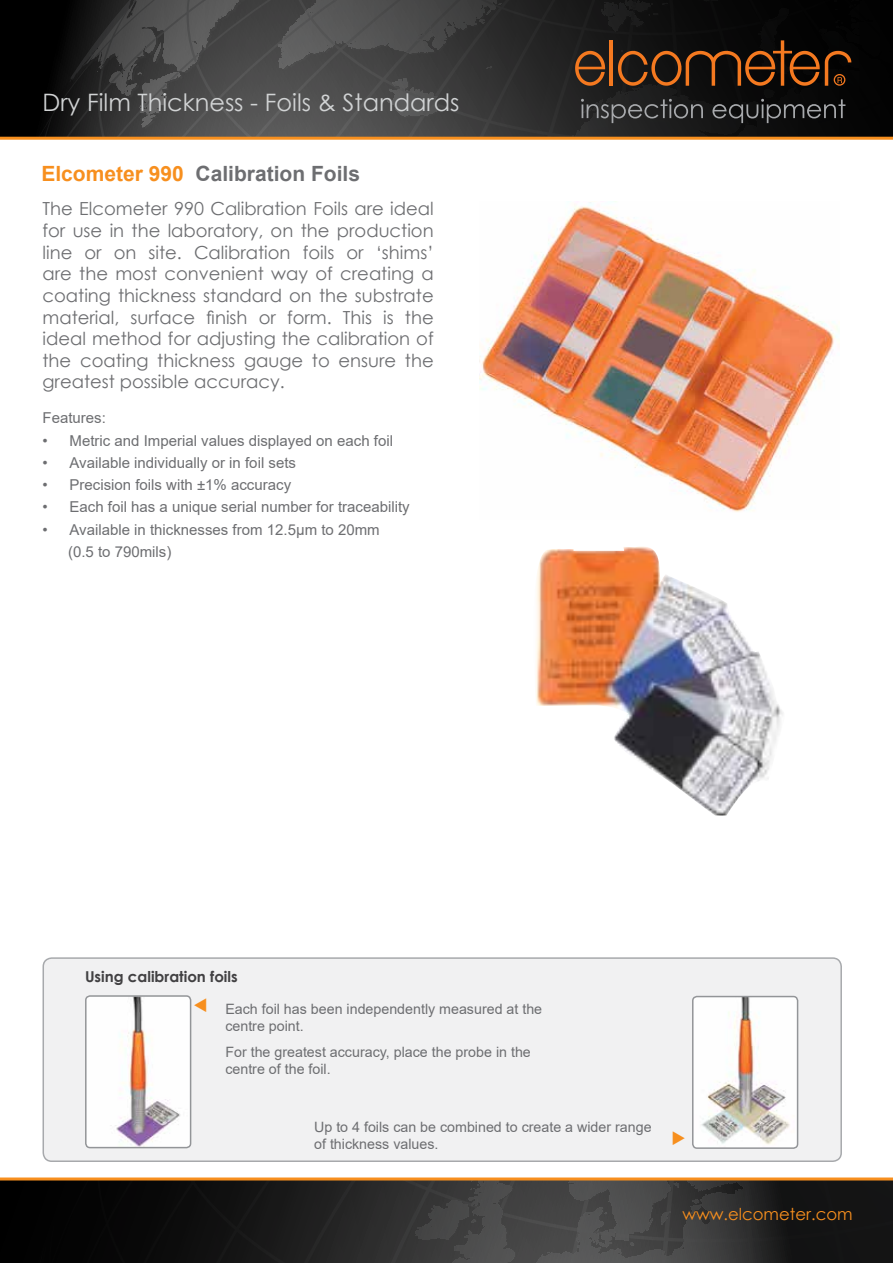
<style>
.page{position:relative;width:893px;height:1263px;background:#fff}
.page>*{position:absolute;margin:0;border:0;box-sizing:border-box;transform-origin:0 0}
.t1{font:24px "Century Gothic";color:#d1d3d4}
.t2{font:700 21px "Arial";color:#6d6e71}
.t3{font:18px/21.6px "Century Gothic";color:#6d6e71;text-align:justify}
.t4{font:16.5px "Century Gothic";color:#f78f1e}
.t5{font:15px/22.2px "Arial";color:#6d6e71}
.t6{font:700 15px "Century Gothic";color:#414042}
.t7{font:14.25px/17.1px "Arial";color:#6d6e71}
.s1{color:#f78f1e}
</style>
<div class="page">
<div style="left:0;top:0;width:893px;height:138px;background:#000"></div>
<svg style="left:34px;top:0;width:859px;height:137px;background:#373737"></svg>
<hr style="left:609px;top:40px;width:4px;height:46px;background:#f47920">
<svg style="left:575px;top:51px;width:30px;height:35px"></svg>
<svg style="left:618px;top:0;width:275px;height:86px"></svg>
<svg style="left:581px;top:99px;width:264px;height:24px"></svg>
<hr style="left:0;top:137px;width:893px;height:3px;background:#f78f1e">
<svg style="left:0;top:1180px;width:893px;height:83px;background:#272626"></svg>
<hr style="left:0;top:1177px;width:893px;height:3px;background:#f78f1e">
<img style="left:536px;top:546px;width:247px;height:269px">
<img style="left:479px;top:202px;width:359px;height:310px">
<div style="left:43px;top:958px;width:798px;height:203px;background:#f1f1f2;border-radius:9px"></div>
<div style="left:43px;top:957px;width:799px;height:205px;border:2px solid #a7a9ac;border-radius:9px"></div>
<img style="left:88px;top:998px;width:103px;height:149px">
<div style="left:85px;top:995px;width:106px;height:153px;border:2px solid #939598;border-radius:4px"></div>
<img style="left:695px;top:996px;width:103px;height:150px">
<div style="left:692px;top:996px;width:106px;height:153px;border:2px solid #939598;border-radius:4px"></div>
<h1 class="t1" style="left:43px;top:86px;width:419px">Dry Film Thickness - Foils &amp; Standards</h1>
<p class="t2" style="left:41px;top:159px;width:320px"><span class="s1">Elcometer 990</span> Calibration Foils</p>
<p class="t3" style="left:43px;top:198px;width:393px">The Elcometer 990 Calibration Foils are ideal for use in the laboratory, on the production line or on site. Calibration foils or ‘shims’ are the most convenient way of creating a coating thickness standard on the substrate material, surface finish or form. This is the ideal method for adjusting the calibration of the coating thickness gauge to ensure the greatest possible accuracy.</p>
<p class="t5" style="left:43px;top:407px;width:65px">Features:</p>
<p class="t5" style="left:43px;top:429px;width:352px">• Metric and Imperial values displayed on each foil</p>
<p class="t5" style="left:43px;top:451px;width:255px">• Available individually or in foil sets</p>
<p class="t5" style="left:43px;top:474px;width:250px">• Precision foils with ±1% accuracy</p>
<p class="t5" style="left:43px;top:496px;width:369px">• Each foil has a unique serial number for traceability</p>
<p class="t5" style="left:68px;top:518px;width:313px;text-indent:-26px">• Available in thicknesses from 12.5μm to 20mm (0.5 to 790mils)</p>
<p class="t6" style="left:85px;top:965px;width:154px">Using calibration foils</p>
<p class="t7" style="left:225px;top:1000px;width:318px">Each foil has been independently measured at the centre point.</p>
<p class="t7" style="left:225px;top:1043px;width:307px">For the greatest accuracy, place the probe in the centre of the foil.</p>
<p class="t7" style="left:314px;top:1118px;width:339px">Up to 4 foils can be combined to create a wider range of thickness values.</p>
<p class="t4" style="left:682px;top:1202px;width:172px">www.elcometer.com</p>
</div>
